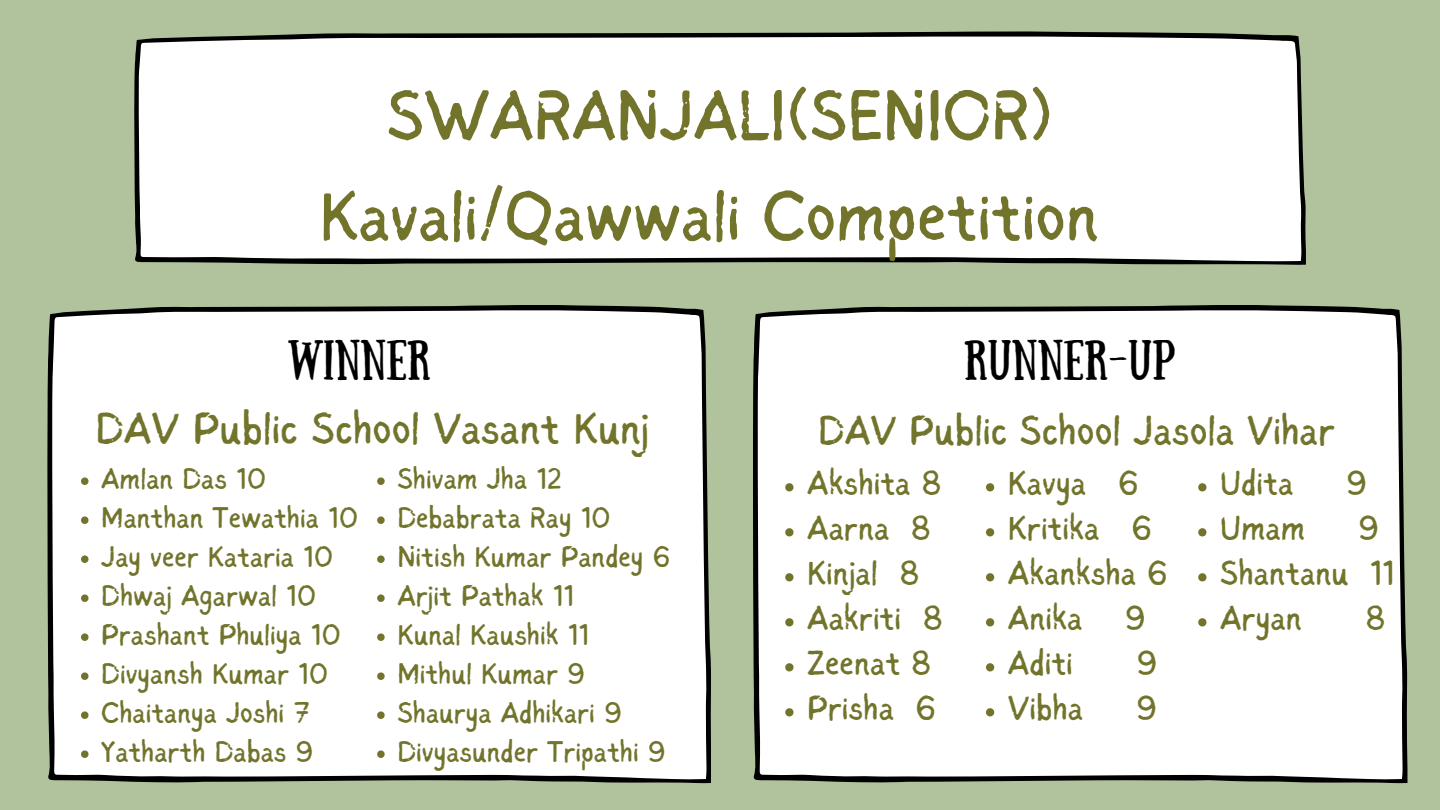
<style>
.page{position:relative;width:1440px;height:810px;background:#b0c39c}
.page>*{position:absolute;margin:0;border:0;box-sizing:border-box;transform-origin:0 0}
.t1{font:72px/100.5px "Sigher";color:#72742c;text-align:center}
.t2{font:45.2px "Sigher";color:#72742c}
.t3{font:42.2px "Sigher";color:#72742c}
.t4{font:40px "Sunday";color:#000}
.t5{font:35px/45px "Sigher";color:#72742c}
.t6{font:30px/39px "Sigher";color:#72742c}
</style>
<div class="page">
<div style="left:47px;top:305px;width:664px;height:478px;background:#fff"></div>
<svg style="left:134px;top:31px;width:1172px;height:234px;background:#f1f1f0"></svg>
<div style="left:753px;top:305px;width:655px;height:478px;background:#fff"></div>
<svg style="left:785px;top:483px;width:9px;height:8px"></svg>
<svg style="left:785px;top:528px;width:9px;height:8px"></svg>
<svg style="left:785px;top:573px;width:9px;height:8px"></svg>
<svg style="left:785px;top:618px;width:9px;height:8px"></svg>
<svg style="left:785px;top:663px;width:9px;height:8px"></svg>
<svg style="left:785px;top:708px;width:9px;height:8px"></svg>
<svg style="left:986px;top:483px;width:8px;height:8px"></svg>
<svg style="left:986px;top:528px;width:8px;height:8px"></svg>
<svg style="left:986px;top:573px;width:8px;height:8px"></svg>
<svg style="left:986px;top:618px;width:8px;height:8px"></svg>
<svg style="left:986px;top:663px;width:8px;height:8px"></svg>
<svg style="left:986px;top:708px;width:8px;height:8px"></svg>
<svg style="left:1198px;top:483px;width:8px;height:8px"></svg>
<svg style="left:1198px;top:528px;width:8px;height:8px"></svg>
<svg style="left:1198px;top:573px;width:8px;height:8px"></svg>
<svg style="left:1198px;top:618px;width:8px;height:8px"></svg>
<svg style="left:81px;top:477px;width:8px;height:8px"></svg>
<svg style="left:81px;top:516px;width:8px;height:8px"></svg>
<svg style="left:81px;top:555px;width:8px;height:8px"></svg>
<svg style="left:81px;top:594px;width:8px;height:8px"></svg>
<svg style="left:81px;top:633px;width:8px;height:8px"></svg>
<svg style="left:81px;top:672px;width:8px;height:8px"></svg>
<svg style="left:81px;top:711px;width:8px;height:8px"></svg>
<svg style="left:81px;top:750px;width:8px;height:8px"></svg>
<svg style="left:377px;top:477px;width:8px;height:8px"></svg>
<svg style="left:377px;top:516px;width:8px;height:8px"></svg>
<svg style="left:377px;top:555px;width:8px;height:8px"></svg>
<svg style="left:377px;top:594px;width:8px;height:8px"></svg>
<svg style="left:377px;top:633px;width:8px;height:8px"></svg>
<svg style="left:377px;top:672px;width:8px;height:8px"></svg>
<svg style="left:377px;top:711px;width:8px;height:8px"></svg>
<svg style="left:377px;top:750px;width:8px;height:8px"></svg>
<h1 class="t1" style="left:319px;top:70px;width:781px">SWARANJALI(SENIOR)<br>Kavali/Qawwali Competition</h1>
<h3 class="t4" style="left:287px;top:332px;width:145px">WINNER</h3>
<h3 class="t4" style="left:964px;top:332px;width:213px">RUNNER-UP</h3>
<h2 class="t2" style="left:95px;top:410px;width:556px">DAV Public School Vasant Kunj</h2>
<h3 class="t3" style="left:818px;top:413px;width:518px">DAV Public School Jasola Vihar</h3>
<p class="t5" style="left:807px;top:463px;width:137px">Akshita 8<br>Aarna 8<br>Kinjal 8<br>Aakriti 8<br>Zeenat 8<br>Prisha 6</p>
<p class="t5" style="left:1008px;top:463px;width:161px">Kavya 6<br>Kritika 6<br>Akanksha 6<br>Anika 9<br>Aditi</p>
<p class="t6" style="left:101px;top:461px;width:259px">Amlan Das 10<br>Manthan Tewathia 10<br>Jay veer Kataria 10<br>Dhwaj Agarwal 10<br>Prashant Phuliya 10<br>Divyansh Kumar 10<br>Chaitanya Joshi 7<br>Yatharth Dabas 9</p>
<p class="t6" style="left:397px;top:461px;width:275px">Shivam Jha 12<br>Debabrata Ray 10<br>Nitish Kumar Pandey 6<br>Arjit Pathak 11<br>Kunal Kaushik 11<br>Mithul Kumar 9<br>Shaurya Adhikari 9<br>Divyasunder Tripathi 9</p>
<p class="t5" style="left:1220px;top:463px;width:75px">Udita</p>
<p class="t5" style="left:1346px;top:463px;width:23px">9</p>
<p class="t5" style="left:1220px;top:508px;width:87px">Umam</p>
<p class="t5" style="left:1220px;top:508px;width:176px;text-indent:138px">9<br>Shantanu 11<br>Aryan</p>
<p class="t5" style="left:1365px;top:598px;width:22px">8</p>
<p class="t5" style="left:1136px;top:643px;width:23px">9</p>
<p class="t5" style="left:1008px;top:688px;width:77px">Vibha</p>
<p class="t5" style="left:1136px;top:688px;width:23px">9</p>
</div>
